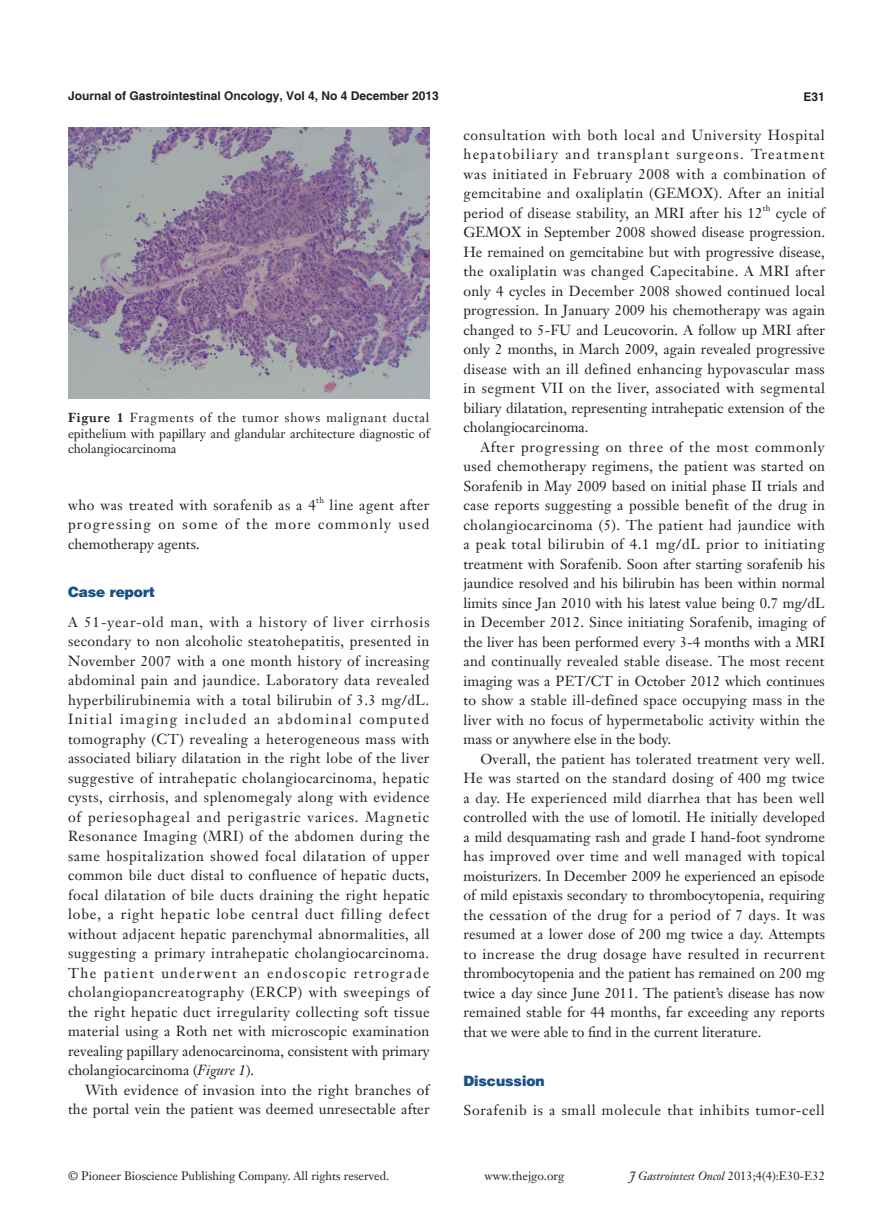
<style>
.page{position:relative;width:893px;height:1212px;background:#fff}
.page>*{position:absolute;margin:0;border:0;box-sizing:border-box;transform-origin:0 0}
.t1{font:14.25px/19.5px "Janson Text LT";letter-spacing:.01em;color:#231f20;text-align:justify}
.t2{font:14.25px "Janson Text LT";letter-spacing:.045em;color:#231f20}
.t3{font:14.25px "Janson Text LT";letter-spacing:.03em;color:#231f20}
.一级标题-6_5{font:900 14.25px "Helvetica";color:#1c5085}
.t4{font:12.75px/15.3px "Janson Text LT";color:#231f20;text-align:justify}
.t5{font:12px "Janson Text LT";color:#231f20}
.t6{font:700 12px "Helvetica";color:#231f20}
.t7{font:italic 12px "Janson Text LT";color:#231f20}
.t8{font:8.25px "Janson Text LT";color:#231f20}
.s1{font-weight:700}
.s2{font-style:italic}
.s3{font-style:normal}
</style>
<div class="page">
<img style="left:68px;top:128px;width:361px;height:271px">
<p class="t6" style="left:68px;top:88px;width:372px">Journal of Gastrointestinal Oncology, Vol 4, No 4 December 2013</p>
<p class="t6" style="left:804px;top:89px;width:23px">E31</p>
<p class="t4" style="left:68px;top:410px;width:363px"><span class="s1">Figure 1</span> Fragments of the tumor shows malignant ductal epithelium with papillary and glandular architecture diagnostic of cholangiocarcinoma</p>
<p class="t3" style="left:68px;top:496px;width:249px">who was treated with sorafenib as a 4</p>
<p class="t8" style="left:316px;top:495px;width:9px">th</p>
<p class="t1" style="left:68px;top:495px;width:363px;text-indent:262px">line agent after progressing on some of the more commonly used chemotherapy agents.</p>
<p class="一级标题-6_5" style="left:68px;top:583px;width:88px">Case report</p>
<p class="t1" style="left:68px;top:612px;width:363px">A 51-year-old man, with a history of liver cirrhosis secondary to non alcoholic steatohepatitis, presented in November 2007 with a one month history of increasing abdominal pain and jaundice. Laboratory data revealed hyperbilirubinemia with a total bilirubin of 3.3 mg/dL.<br>Initial imaging included an abdominal computed tomography (CT) revealing a heterogeneous mass with associated biliary dilatation in the right lobe of the liver suggestive of intrahepatic cholangiocarcinoma, hepatic cysts, cirrhosis, and splenomegaly along with evidence of periesophageal and perigastric varices. Magnetic Resonance Imaging (MRI) of the abdomen during the same hospitalization showed focal dilatation of upper common bile duct distal to confluence of hepatic ducts, focal dilatation of bile ducts draining the right hepatic lobe, a right hepatic lobe central duct filling defect without adjacent hepatic parenchymal abnormalities, all suggesting a primary intrahepatic cholangiocarcinoma.<br>The patient underwent an endoscopic retrograde cholangiopancreatography (ERCP) with sweepings of the right hepatic duct irregularity collecting soft tissue material using a Roth net with microscopic examination revealing papillary adenocarcinoma, consistent with primary cholangiocarcinoma (<span class="s2">Figure 1</span>).</p>
<p class="t1" style="left:68px;top:1080px;width:363px;text-align:right">With evidence of invasion into the right branches of the portal vein the patient was deemed unresectable after</p>
<p class="t1" style="left:463px;top:125px;width:363px">consultation with both local and University Hospital hepatobiliary and transplant surgeons. Treatment was initiated in February 2008 with a combination of gemcitabine and oxaliplatin (GEMOX). After an initial period of disease stability, an MRI after his 12</p>
<p class="t8" style="left:763px;top:203px;width:9px">th</p>
<p class="t1" style="left:463px;top:203px;width:363px;text-indent:312px">cycle of GEMOX in September 2008 showed disease progression.<br>He remained on gemcitabine but with progressive disease, the oxaliplatin was changed Capecitabine. A MRI after only 4 cycles in December 2008 showed continued local progression. In January 2009 his chemotherapy was again changed to 5-FU and Leucovorin. A follow up MRI after only 2 months, in March 2009, again revealed progressive disease with an ill defined enhancing hypovascular mass in segment VII on the liver, associated with segmental biliary dilatation, representing intrahepatic extension of the cholangiocarcinoma.</p>
<p class="t1" style="left:463px;top:437px;width:363px;text-indent:17px">After progressing on three of the most commonly used chemotherapy regimens, the patient was started on Sorafenib in May 2009 based on initial phase II trials and case reports suggesting a possible benefit of the drug in cholangiocarcinoma (5). The patient had jaundice with a peak total bilirubin of 4.1 mg/dL prior to initiating treatment with Sorafenib. Soon after starting sorafenib his jaundice resolved and his bilirubin has been within normal limits since Jan 2010 with his latest value being 0.7 mg/dL in December 2012. Since initiating Sorafenib, imaging of the liver has been performed every 3-4 months with a MRI and continually revealed stable disease. The most recent imaging was a PET/CT in October 2012 which continues to show a stable ill-defined space occupying mass in the liver with no focus of hypermetabolic activity within the mass or anywhere else in the body.</p>
<p class="t1" style="left:463px;top:749px;width:363px;text-indent:17px">Overall, the patient has tolerated treatment very well.<br>He was started on the standard dosing of 400 mg twice a day. He experienced mild diarrhea that has been well controlled with the use of lomotil. He initially developed a mild desquamating rash and grade I hand-foot syndrome has improved over time and well managed with topical moisturizers. In December 2009 he experienced an episode of mild epistaxis secondary to thrombocytopenia, requiring the cessation of the drug for a period of 7 days. It was resumed at a lower dose of 200 mg twice a day. Attempts to increase the drug dosage have resulted in recurrent thrombocytopenia and the patient has remained on 200 mg twice a day since June 2011. The patient’s disease has now remained stable for 44 months, far exceeding any reports that we were able to find in the current literature.</p>
<p class="一级标题-6_5" style="left:463px;top:1071px;width:83px">Discussion</p>
<p class="t2" style="left:463px;top:1101px;width:363px">Sorafenib is a small molecule that inhibits tumor-cell</p>
<p class="t5" style="left:68px;top:1168px;width:323px">© Pioneer Bioscience Publishing Company. All rights reserved.</p>
<p class="t5" style="left:484px;top:1168px;width:81px">www.thejgo.org</p>
<p class="t7" style="left:629px;top:1168px;width:197px">J Gastrointest Oncol <span class="s3">2013;4(4):E30-E32</span></p>
</div>
